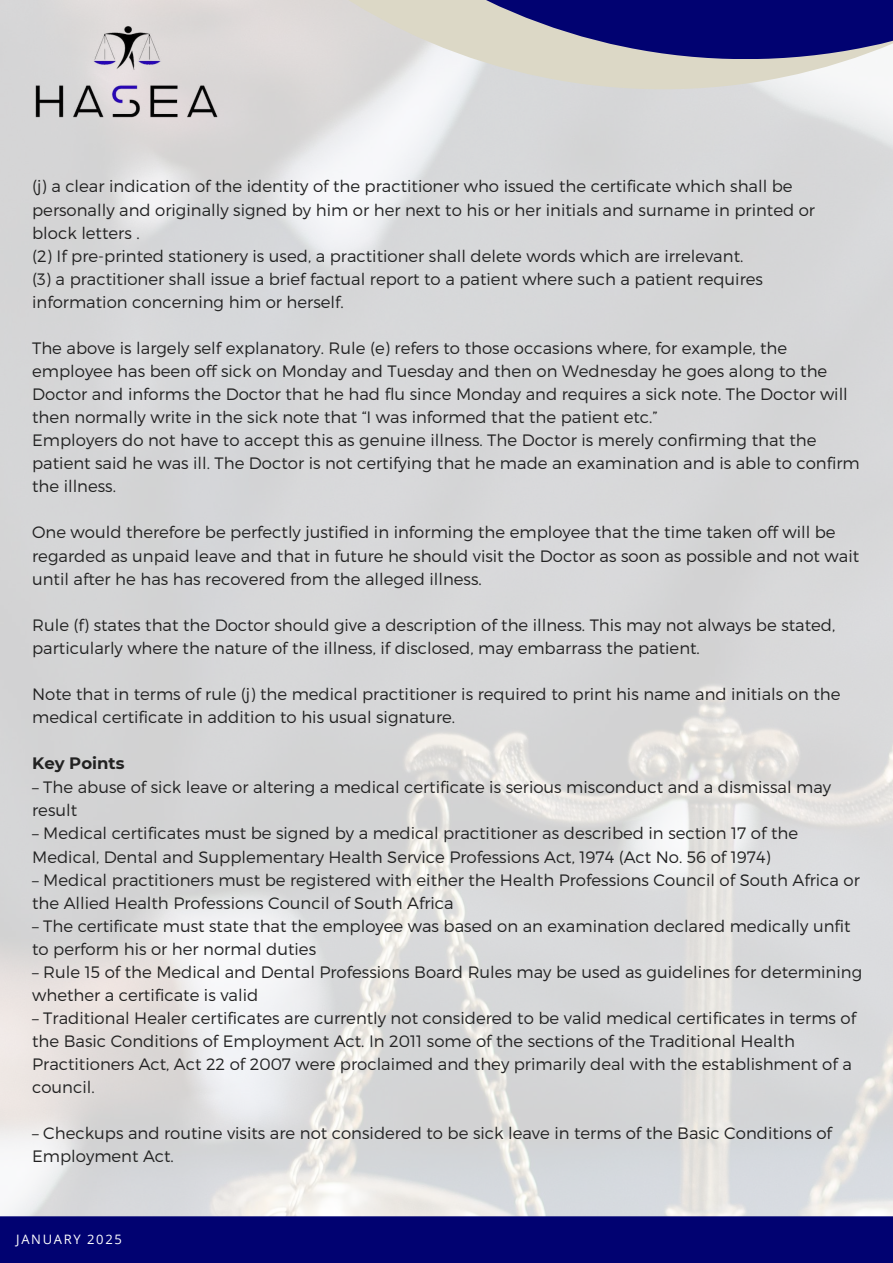
<style>
.page{position:relative;width:893px;height:1263px;background:#fff}
.page>*{position:absolute;margin:0;border:0;box-sizing:border-box;transform-origin:0 0}
.t1{font:300 16.5px/23.1px "Montserrat";color:#222}
.t2{font:700 16.5px "Montserrat";color:#222}
.t3{font:12.98px "Open Sans";letter-spacing:.125em;color:#fff}
</style>
<div class="page">
<svg style="left:64px;top:0;width:829px;height:89px"></svg>
<svg style="left:147px;top:0;width:746px;height:59px"></svg>
<div style="left:0;top:1216px;width:893px;height:47px;background:#010271"></div>
<img style="left:32px;top:25px;width:186px;height:100px">
<p class="t1" style="left:32px;top:175px;width:784px">(j) a clear indication of the identity of the practitioner who issued the certificate which shall be personally and originally signed by him or her next to his or her initials and surname in printed or block letters .<br>(2) If pre-printed stationery is used, a practitioner shall delete words which are irrelevant.<br>(3) a practitioner shall issue a brief factual report to a patient where such a patient requires information concerning him or herself.</p>
<p class="t1" style="left:32px;top:336px;width:829px">The above is largely self explanatory. Rule (e) refers to those occasions where, for example, the employee has been off sick on Monday and Tuesday and then on Wednesday he goes along to the Doctor and informs the Doctor that he had flu since Monday and requires a sick note. The Doctor will then normally write in the sick note that &lt;I was informed that the patient etc.=<br>Employers do not have to accept this as genuine illness. The Doctor is merely confirming that the patient said he was ill. The Doctor is not certifying that he made an examination and is able to confirm the illness.</p>
<p class="t1" style="left:32px;top:521px;width:828px">One would therefore be perfectly justified in informing the employee that the time taken off will be regarded as unpaid leave and that in future he should visit the Doctor as soon as possible and not wait until after he has has recovered from the alleged illness.</p>
<p class="t1" style="left:32px;top:613px;width:804px">Rule (f) states that the Doctor should give a description of the illness. This may not always be stated, particularly where the nature of the illness, if disclosed, may embarrass the patient.</p>
<p class="t1" style="left:32px;top:682px;width:809px">Note that in terms of rule (j) the medical practitioner is required to print his name and initials on the medical certificate in addition to his usual signature.</p>
<p class="t2" style="left:32px;top:751px;width:94px">Key Points</p>
<p class="t1" style="left:32px;top:776px;width:800px">– The abuse of sick leave or altering a medical certificate is serious misconduct and a dismissal may result</p>
<p class="t1" style="left:32px;top:822px;width:767px">– Medical certificates must be signed by a medical practitioner as described in section 17 of the<br>Medical, Dental and Supplementary Health Service Professions Act, 1974 (Act No. 56 of 1974)</p>
<p class="t1" style="left:32px;top:868px;width:829px">– Medical practitioners must be registered with either the Health Professions Council of South Africa or the Allied Health Professions Council of South Africa</p>
<p class="t1" style="left:32px;top:914px;width:820px">– The certificate must state that the employee was based on an examination declared medically unfit to perform his or her normal duties</p>
<p class="t1" style="left:32px;top:960px;width:831px">– Rule 15 of the Medical and Dental Professions Board Rules may be used as guidelines for determining whether a certificate is valid</p>
<p class="t1" style="left:32px;top:1006px;width:825px">– Traditional Healer certificates are currently not considered to be valid medical certificates in terms of the Basic Conditions of Employment Act. In 2011 some of the sections of the Traditional Health Practitioners Act, Act 22 of 2007 were proclaimed and they primarily deal with the establishment of a council.</p>
<p class="t1" style="left:32px;top:1121px;width:801px">– Checkups and routine visits are not considered to be sick leave in terms of the Basic Conditions of<br>Employment Act.</p>
<p class="t3" style="left:16px;top:1230px;width:107px">JANUARY 2025</p>
</div>
